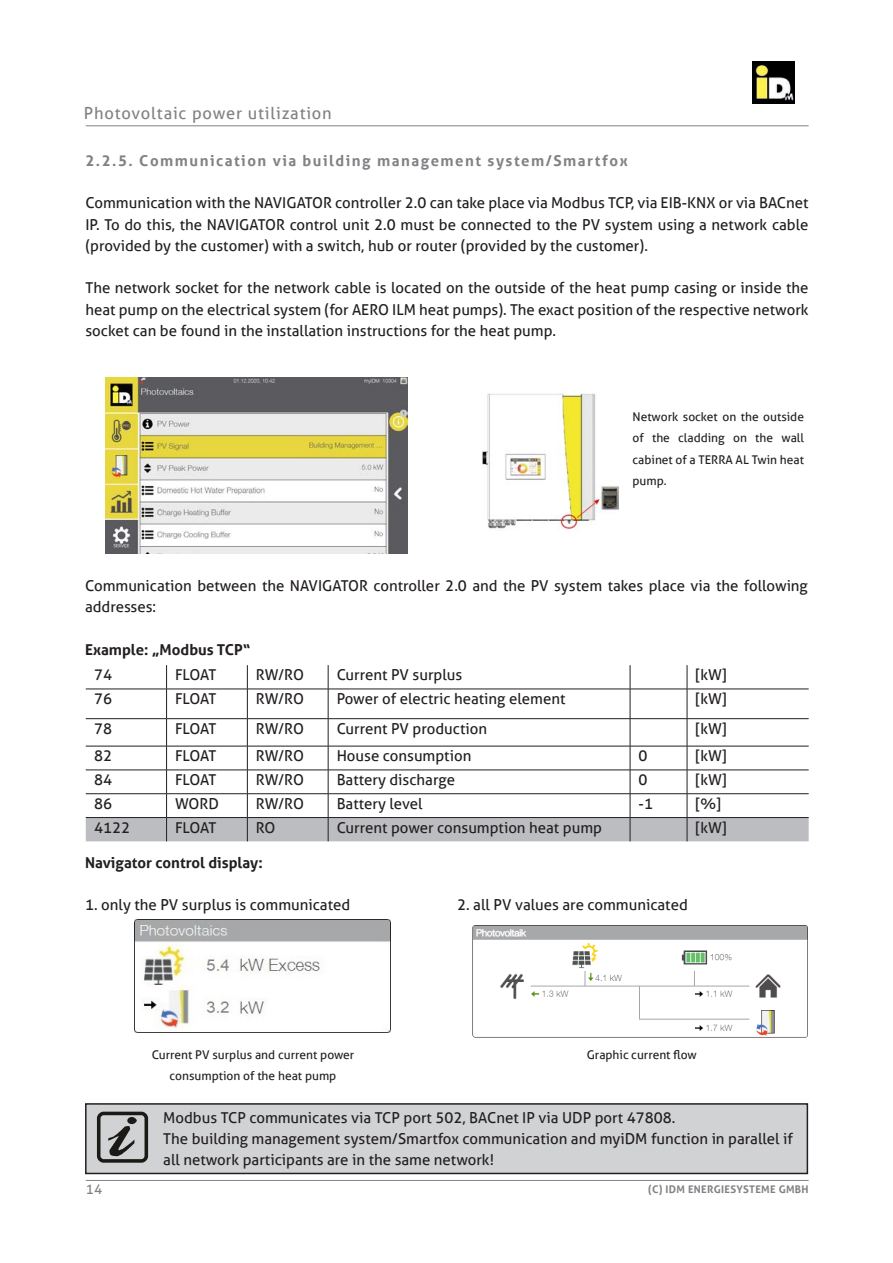
<style>
.page{position:relative;width:893px;height:1263px;background:#fff}
.page>*{position:absolute;margin:0;border:0;box-sizing:border-box;transform-origin:0 0}
.t1{font:16.5px "Aller";letter-spacing:.05em;color:#808285}
.t2{font:15px/21.3px "Aller";color:#231f20;text-align:justify}
.t3{font:700 15px "Aller";letter-spacing:.1em;color:#808285}
.t4{font:700 15px "Aller";color:#231f20}
.t5{font:13.5px "Aller";color:#808285}
.t6{font:12px/21.3px "Aller";color:#231f20;text-align:center}
.t7{font:700 10.5px "Aller";letter-spacing:.03em;color:#808285}
</style>
<div class="page">
<hr style="left:86px;top:125px;width:723px;height:1px;background:#808285">
<hr style="left:86px;top:1180px;width:723px;height:1px;background:#808285">
<img style="left:752px;top:61px;width:42px;height:43px">
<div style="left:86px;top:1104px;width:721px;height:69px;background:#d1d2d4"></div>
<div style="left:85px;top:1103px;width:723px;height:71px;border:2px solid #231f20"></div>
<div style="left:97px;top:1112px;width:51px;height:51px;border:4px solid #1c1a16;border-radius:5px"></div>
<div style="left:127px;top:1117px;width:10px;height:7px;background:#1c1a16;border-radius:50%"></div>
<svg style="left:108px;top:1126px;width:26px;height:30px"></svg>
<img style="left:482px;top:387px;width:137px;height:143px">
<svg style="left:86px;top:665px;width:723px;height:176px"></svg>
<img style="left:134px;top:920px;width:256px;height:112px">
<img style="left:106px;top:378px;width:302px;height:175px">
<img style="left:472px;top:925px;width:336px;height:113px">
<p class="t1" style="left:84px;top:107px;width:249px">Photovoltaic power utilization</p>
<p class="t3" style="left:85px;top:154px;width:544px">2.2.5. Communication via building management system/Smartfox</p>
<p class="t2" style="left:85px;top:192px;width:725px">Communication with the NAVIGATOR controller 2.0 can take place via Modbus TCP, via EIB-KNX or via BACnet IP. To do this, the NAVIGATOR control unit 2.0 must be connected to the PV system using a network cable (provided by the customer) with a switch, hub or router (provided by the customer).</p>
<p class="t2" style="left:85px;top:279px;width:725px">The network socket for the network cable is located on the outside of the heat pump casing or inside the heat pump on the electrical system (for AERO ILM heat pumps). The exact position of the respective network socket can be found in the installation instructions for the heat pump.</p>
<p class="t6" style="left:632px;top:407px;width:173px;text-align:justify">Network socket on the outside of the cladding on the wall cabinet of a TERRA AL Twin heat pump.</p>
<p class="t2" style="left:85px;top:575px;width:724px">Communication between the NAVIGATOR controller 2.0 and the PV system takes place via the following addresses:</p>
<p class="t4" style="left:85px;top:643px;width:167px">Example: „Modbus TCP“</p>
<p class="t2" style="left:94px;top:664px;width:20px">74</p>
<p class="t2" style="left:175px;top:666px;width:43px">FLOAT</p>
<p class="t2" style="left:256px;top:664px;width:50px">RW/RO</p>
<p class="t2" style="left:337px;top:664px;width:127px">Current PV surplus</p>
<p class="t2" style="left:696px;top:664px;width:33px">[kW]</p>
<p class="t2" style="left:94px;top:688px;width:20px">76</p>
<p class="t2" style="left:175px;top:690px;width:43px">FLOAT</p>
<p class="t2" style="left:256px;top:688px;width:50px">RW/RO</p>
<p class="t2" style="left:337px;top:688px;width:230px">Power of electric heating element</p>
<p class="t2" style="left:696px;top:688px;width:33px">[kW]</p>
<p class="t2" style="left:94px;top:718px;width:20px">78</p>
<p class="t2" style="left:175px;top:719px;width:43px">FLOAT</p>
<p class="t2" style="left:256px;top:718px;width:50px">RW/RO</p>
<p class="t2" style="left:337px;top:718px;width:152px">Current PV production</p>
<p class="t2" style="left:696px;top:718px;width:33px">[kW]</p>
<p class="t2" style="left:94px;top:747px;width:20px">82</p>
<p class="t2" style="left:175px;top:747px;width:43px">FLOAT</p>
<p class="t2" style="left:256px;top:745px;width:50px">RW/RO</p>
<p class="t2" style="left:337px;top:747px;width:136px">House consumption</p>
<p class="t2" style="left:639px;top:745px;width:10px">0</p>
<p class="t2" style="left:696px;top:745px;width:33px">[kW]</p>
<p class="t2" style="left:94px;top:770px;width:20px">84</p>
<p class="t2" style="left:175px;top:770px;width:43px">FLOAT</p>
<p class="t2" style="left:256px;top:769px;width:50px">RW/RO</p>
<p class="t2" style="left:337px;top:770px;width:120px">Battery discharge</p>
<p class="t2" style="left:639px;top:769px;width:10px">0</p>
<p class="t2" style="left:696px;top:769px;width:33px">[kW]</p>
<p class="t2" style="left:94px;top:794px;width:20px">86</p>
<p class="t2" style="left:175px;top:793px;width:45px">WORD</p>
<p class="t2" style="left:256px;top:793px;width:50px">RW/RO</p>
<p class="t2" style="left:337px;top:794px;width:87px">Battery level</p>
<p class="t2" style="left:639px;top:794px;width:16px">-1</p>
<p class="t2" style="left:696px;top:793px;width:27px">[%]</p>
<p class="t2" style="left:94px;top:818px;width:38px">4122</p>
<p class="t2" style="left:175px;top:818px;width:43px">FLOAT</p>
<p class="t2" style="left:256px;top:818px;width:21px">RO</p>
<p class="t2" style="left:337px;top:818px;width:267px">Current power consumption heat pump</p>
<p class="t2" style="left:696px;top:817px;width:33px">[kW]</p>
<p class="t4" style="left:85px;top:856px;width:179px">Navigator control display:</p>
<p class="t2" style="left:85px;top:894px;width:267px">1. only the PV surplus is communicated</p>
<p class="t2" style="left:457px;top:894px;width:232px">2. all PV values are communicated</p>
<p class="t6" style="left:152px;top:1044px;width:204px">Current PV surplus and current power consumption of the heat pump</p>
<p class="t6" style="left:587px;top:1044px;width:111px">Graphic current flow</p>
<p class="t5" style="left:86px;top:1184px;width:18px">14</p>
<p class="t2" style="left:163px;top:1107px;width:631px;text-align:left">Modbus TCP communicates via TCP port 502, BACnet IP via UDP port 47808.<br>The building management system/Smartfox communication and myiDM function in parallel if all network participants are in the same network!</p>
<p class="t7" style="left:648px;top:1184px;width:162px">(C) IDM ENERGIESYSTEME GMBH</p>
</div>
